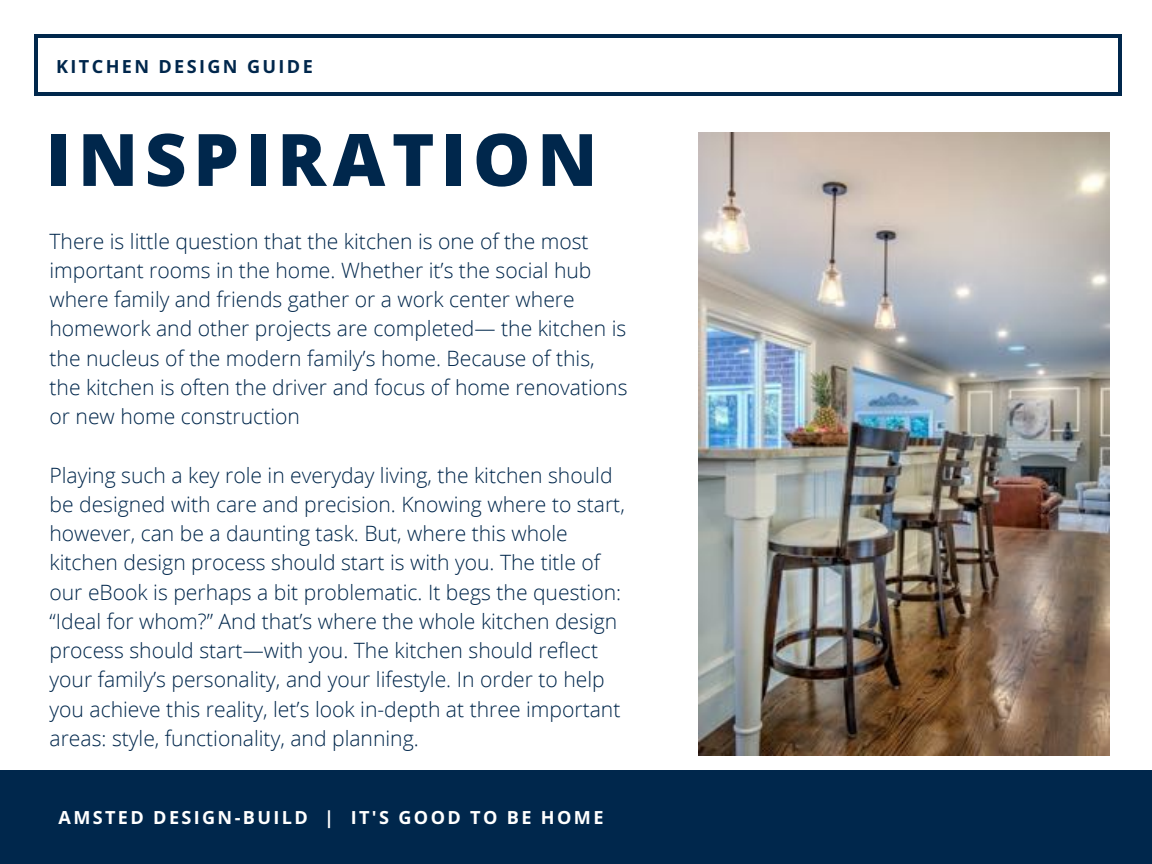
<style>
.page{position:relative;width:1152px;height:864px;background:#fff}
.page>*{position:absolute;margin:0;border:0;box-sizing:border-box;transform-origin:0 0}
.t1{font:800 72.45px "Open Sans";letter-spacing:.09em;color:#00274c}
.t2{font:300 21.15px/29.2px "Open Sans";color:#00274c}
.t3{font:700 18.15px "Open Sans";letter-spacing:.13em;color:#fff}
.t4{font:700 18.15px "Open Sans";letter-spacing:.13em;color:#00274c}
</style>
<div class="page">
<hr style="left:34px;top:37px;width:4px;height:55px;background:#00274c">
<hr style="left:1118px;top:37px;width:3px;height:55px;background:#00274c">
<hr style="left:37px;top:92px;width:1081px;height:3px;background:#00274c">
<hr style="left:37px;top:34px;width:1081px;height:3px;background:#00274c">
<div style="left:0;top:771px;width:1152px;height:93px;background:#00274c"></div>
<img style="left:699px;top:133px;width:410px;height:623px">
<p class="t4" style="left:56px;top:54px;width:258px">KITCHEN DESIGN GUIDE</p>
<h1 class="t1" style="left:46px;top:108px;width:553px">INSPIRATION</h1>
<p class="t2" style="left:50px;top:226px;width:580px">There is little question that the kitchen is one of the most important rooms in the home. Whether it’s the social hub where family and friends gather or a work center where homework and other projects are completed— the kitchen is the nucleus of the modern family’s home. Because of this, the kitchen is often the driver and focus of home renovations or new home construction</p>
<p class="t2" style="left:50px;top:460px;width:577px">Playing such a key role in everyday living, the kitchen should be designed with care and precision. Knowing where to start, however, can be a daunting task. But, where this whole kitchen design process should start is with you. The title of our eBook is perhaps a bit problematic. It begs the question: “Ideal for whom?” And that’s where the whole kitchen design process should start—with you. The kitchen should reflect your family’s personality, and your lifestyle. In order to help you achieve this reality, let’s look in-depth at three important areas: style, functionality, and planning.</p>
<p class="t3" style="left:58px;top:804px;width:547px">AMSTED DESIGN-BUILD | IT'S GOOD TO BE HOME</p>
<p class="t3" style="left:48px;top:805px;width:568px">AMSTED DESIGN &amp; BUILD | IT'S GOOD TO BE HOME</p>
</div>
